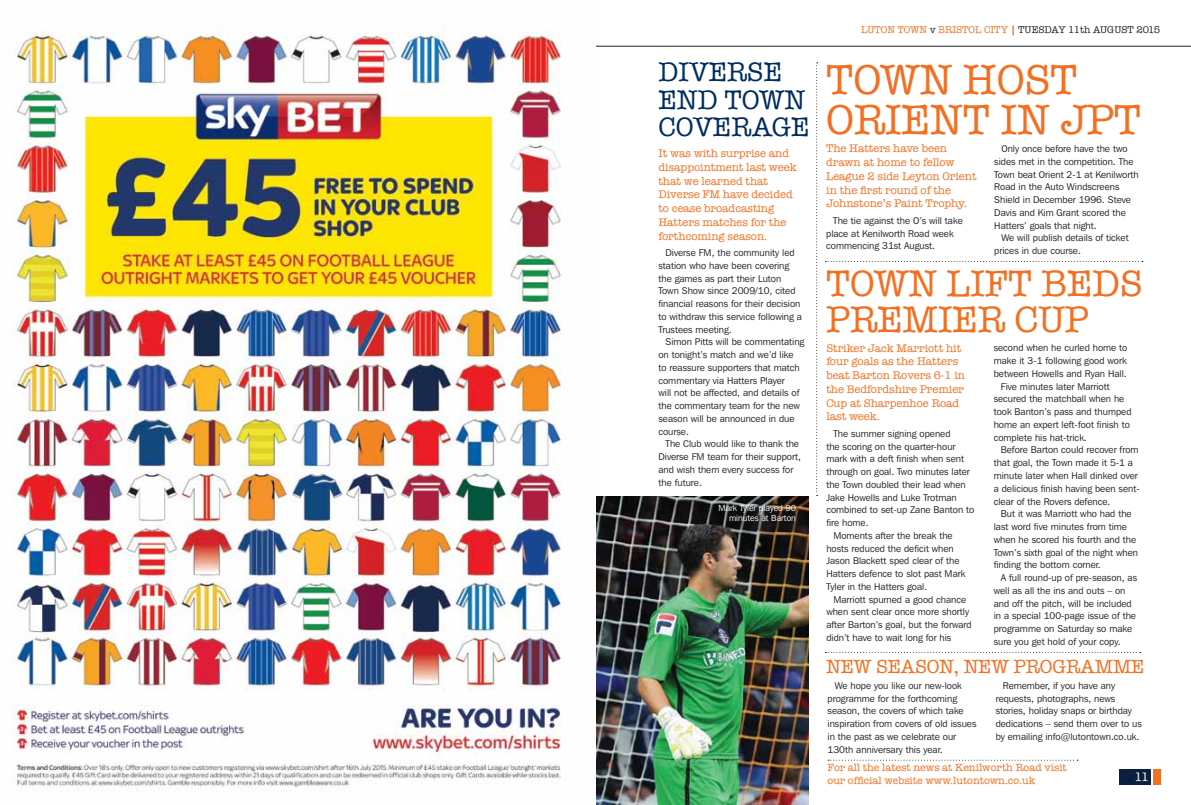
<style>
.page{position:relative;width:1191px;height:805px;background:#fff}
.page>*{position:absolute;margin:0;border:0;box-sizing:border-box;transform-origin:0 0}
.t1{font:42.62px/40.2px "American Typewriter";color:#f36f21}
.t2{font:37.5px/36.2px "American Typewriter";color:#f36f21}
.t3{font:27.25px/27.2px "American Typewriter";color:#002d62}
.t4{font:19.38px "American Typewriter";letter-spacing:-.01em;color:#f36f21}
.t5{font:12.5px "American Typewriter";color:#fff}
.t6{font:11.25px/13.8px "American Typewriter";color:#f36f21}
.t7{font:10.62px/12.8px "American Typewriter";color:#f36f21}
.t8{font:10px "American Typewriter";color:#231f20}
.t9{font:9.75px/12.8px "Franklin Gothic IT Cby BT";color:#231f20}
.t10{font:8.75px/10px "Franklin Gothic IT Cby BT";color:#fff;text-align:right}
.s1{color:#f36f21}
.s2{font-weight:700;color:#f36f21}
</style>
<div class="page">
<svg style="left:825px;top:652px;width:315px;height:1px"></svg>
<svg style="left:816px;top:62px;width:1px;height:434px"></svg>
<img style="left:596px;top:497px;width:212px;height:307px">
<div style="left:721px;top:507px;width:89px;height:29px;background:#231f20;opacity:.75"></div>
<svg style="left:828px;top:759px;width:250px;height:1px"></svg>
<svg style="left:825px;top:261px;width:318px;height:1px"></svg>
<hr style="left:595px;top:46px;width:596px;height:1px;background:#231f20">
<div style="left:1119px;top:769px;width:32px;height:15px;background:#0b1f3e"></div>
<div style="left:1153px;top:769px;width:7px;height:15px;background:#f36f21"></div>
<img style="left:12px;top:27px;width:549px;height:765px">
<h3 class="t3" style="left:658px;top:58px;width:153px">DIVERSE<br>END TOWN<br>COVERAGE</h3>
<p class="t6" style="left:658px;top:146px;width:140px">It was with surprise and disappointment last week that we learned that<br>Diverse FM have decided to cease broadcasting<br>Hatters matches for the forthcoming season.</p>
<p class="t9" style="left:658px;top:246px;width:145px;text-indent:7px">Diverse FM, the community led station who have been covering the games as part their Luton<br>Town Show since 2009/10, cited financial reasons for their decision to withdraw this service following a<br>Trustees meeting.</p>
<p class="t9" style="left:658px;top:335px;width:147px;text-indent:7px">Simon Pitts will be commentating on tonight’s match and we’d like<br>to reassure supporters that match commentary via Hatters Player<br>will not be affected, and details of the commentary team for the new season will be announced in due course.</p>
<p class="t9" style="left:658px;top:437px;width:144px;text-indent:7px">The Club would like to thank the<br>Diverse FM team for their support, and wish them every success for the future.</p>
<p class="t10" style="left:718px;top:503px;width:79px">Mark Tyler played 90 minutes at Barton</p>
<p class="t8" style="left:861px;top:22px;width:301px"><span class="s1">Luton Town</span> v <span class="s1">Bristol City</span> <span class="s2">|</span> Tuesday 11th August 2015</p>
<h1 class="t1" style="left:826px;top:58px;width:314px;text-indent:137px">HOST<br>ORIENT IN JPT</h1>
<p class="t6" style="left:826px;top:141px;width:152px">The Hatters have been drawn at home to fellow<br>League 2 side Leyton Orient in the first round of the<br>Johnstone’s Paint Trophy.</p>
<p class="t9" style="left:826px;top:214px;width:138px;text-indent:7px">The tie against the O’s will take place at Kenilworth Road week commencing 31st August.</p>
<h1 class="t1" style="left:826px;top:58px;width:33px">TOWN</h1>
<p class="t9" style="left:994px;top:142px;width:146px;text-indent:7px">Only once before have the two sides met in the competition. The<br>Town beat Orient 2-1 at Kenilworth<br>Road in the Auto Windscreens<br>Shield in December 1996. Steve<br>Davis and Kim Grant scored the<br>Hatters’ goals that night.</p>
<p class="t9" style="left:994px;top:231px;width:136px;text-indent:7px">We will publish details of ticket prices in due course.</p>
<h2 class="t2" style="left:826px;top:264px;width:318px;text-indent:120px">LIFT BEDS<br>PREMIER CUP</h2>
<p class="t6" style="left:826px;top:340px;width:140px">Striker Jack Marriott hit four goals as the Hatters beat Barton Rovers 6-1 in the Bedfordshire Premier<br>Cup at Sharpenhoe Road last week.</p>
<p class="t9" style="left:833px;top:426px;width:119px">The summer signing opened</p>
<p class="t9" style="left:826px;top:439px;width:131px">the scoring on the quarter-hour</p>
<p class="t9" style="left:826px;top:452px;width:139px">mark with a deft finish when sent</p>
<p class="t9" style="left:826px;top:465px;width:145px">through on goal. Two minutes later</p>
<p class="t9" style="left:826px;top:478px;width:141px">the Town doubled their lead when</p>
<p class="t9" style="left:826px;top:490px;width:132px">Jake Howells and Luke Trotman</p>
<p class="t9" style="left:826px;top:503px;width:150px">combined to set-up Zane Banton to</p>
<p class="t9" style="left:826px;top:516px;width:44px">fire home.</p>
<p class="t9" style="left:833px;top:529px;width:121px">Moments after the break the</p>
<p class="t9" style="left:826px;top:541px;width:129px">hosts reduced the deficit when</p>
<p class="t9" style="left:826px;top:554px;width:135px">Jason Blackett sped clear of the</p>
<p class="t9" style="left:826px;top:567px;width:140px">Hatters defence to slot past Mark</p>
<p class="t9" style="left:826px;top:580px;width:102px">Tyler in the Hatters goal.</p>
<p class="t9" style="left:833px;top:592px;width:134px">Marriott spurned a good chance</p>
<p class="t9" style="left:826px;top:605px;width:144px">when sent clear once more shortly</p>
<p class="t9" style="left:826px;top:618px;width:147px">after Barton’s goal, but the forward</p>
<p class="t9" style="left:826px;top:631px;width:126px">didn’t have to wait long for his</p>
<h2 class="t2" style="left:826px;top:264px;width:29px">TOWN</h2>
<p class="t9" style="left:993px;top:341px;width:135px">second when he curled home to</p>
<p class="t9" style="left:993px;top:354px;width:134px">make it 3-1 following good work</p>
<p class="t9" style="left:993px;top:367px;width:134px">between Howells and Ryan Hall.</p>
<p class="t9" style="left:1000px;top:379px;width:110px">Five minutes later Marriott</p>
<p class="t9" style="left:993px;top:392px;width:132px">secured the matchball when he</p>
<p class="t9" style="left:993px;top:405px;width:139px">took Banton’s pass and thumped</p>
<p class="t9" style="left:993px;top:418px;width:138px">home an expert left-foot finish to</p>
<p class="t9" style="left:993px;top:430px;width:95px">complete his hat-trick.</p>
<p class="t9" style="left:1000px;top:443px;width:139px">Before Barton could recover from</p>
<p class="t9" style="left:993px;top:456px;width:141px">that goal, the Town made it 5-1 a</p>
<p class="t9" style="left:993px;top:469px;width:146px">minute later when Hall dinked over</p>
<p class="t9" style="left:993px;top:481px;width:147px">a delicious finish having been sent-</p>
<p class="t9" style="left:993px;top:494px;width:118px">clear of the Rovers defence.</p>
<p class="t9" style="left:1000px;top:507px;width:132px">But it was Marriott who had the</p>
<p class="t9" style="left:993px;top:520px;width:135px">last word five minutes from time</p>
<p class="t9" style="left:993px;top:532px;width:144px">when he scored his fourth and the</p>
<p class="t9" style="left:993px;top:545px;width:146px">Town’s sixth goal of the night when</p>
<p class="t9" style="left:993px;top:558px;width:109px">finding the bottom corner.</p>
<p class="t9" style="left:1000px;top:571px;width:138px">A full round-up of pre-season, as</p>
<p class="t9" style="left:993px;top:583px;width:133px">well as all the ins and outs – on</p>
<p class="t9" style="left:993px;top:596px;width:140px">and off the pitch, will be included</p>
<p class="t9" style="left:993px;top:609px;width:144px">in a special 100-page issue of the</p>
<p class="t9" style="left:993px;top:622px;width:140px">programme on Saturday so make</p>
<p class="t9" style="left:993px;top:634px;width:128px">sure you get hold of your copy.</p>
<h3 class="t4" style="left:826px;top:651px;width:319px">NEW SEASON, NEW PROGRAMME</h3>
<p class="t9" style="left:827px;top:678px;width:150px;text-indent:7px">We hope you like our new-look programme for the forthcoming season, the covers of which take inspiration from covers of old issues in the past as we celebrate our<br>130th anniversary this year.</p>
<p class="t9" style="left:995px;top:678px;width:148px;text-indent:7px">Remember, if you have any requests, photographs, news stories, holiday snaps or birthday dedications – send them over to us by emailing info@lutontown.co.uk.</p>
<p class="t7" style="left:827px;top:760px;width:241px">For all the latest news at Kenilworth Road visit our official website www.lutontown.co.uk</p>
<p class="t5" style="left:1134px;top:767px;width:16px">11</p>
</div>
